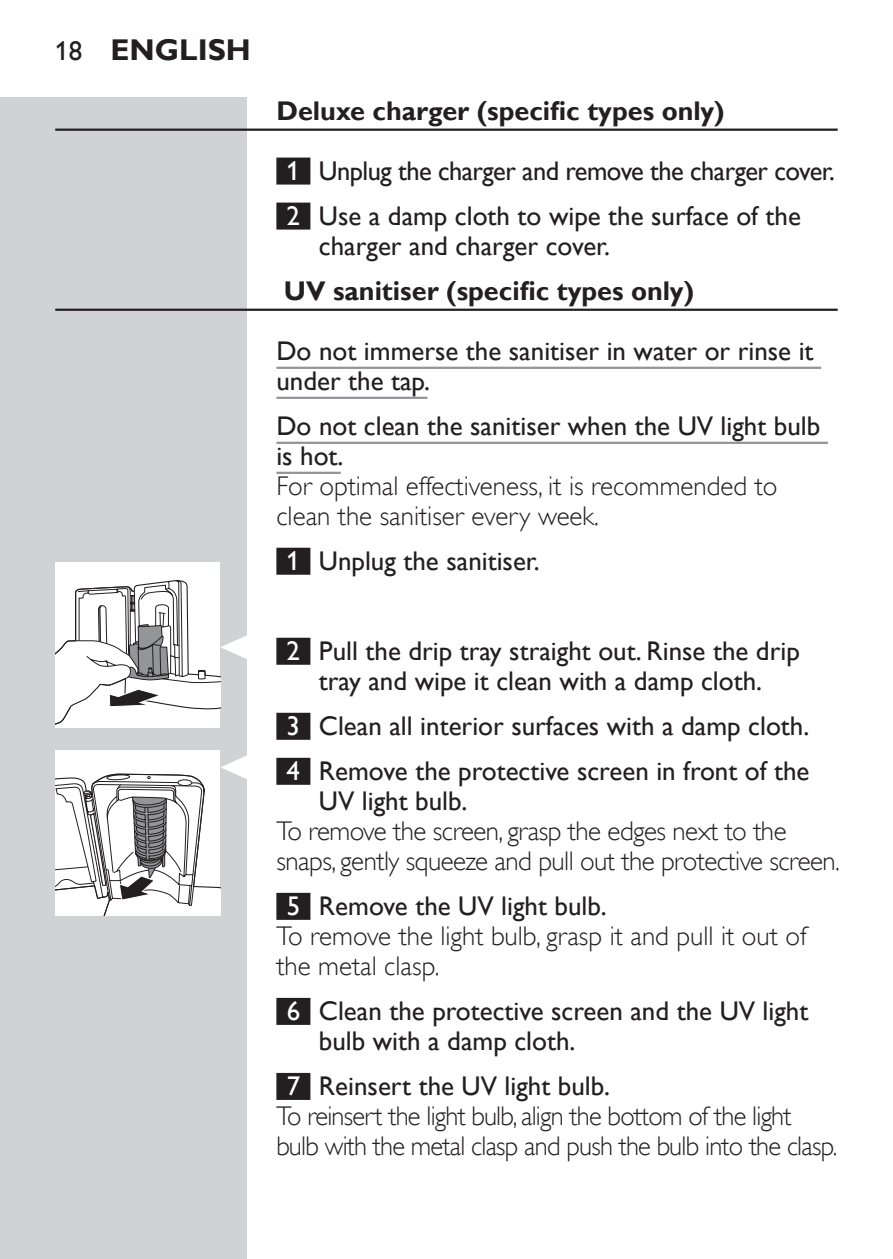
<style>
.page{position:relative;width:893px;height:1259px;background:#fff}
.page>*{position:absolute;margin:0;border:0;box-sizing:border-box;transform-origin:0 0}
.t1{font:700 30px "Gill Sans Alt One WGL";color:#231f20}
.t2{font:27px/30px "Gill Sans Alt One WGL";color:#231f20}
.t3{font:27px/30px "Gill Sans Alt One WGL Light";letter-spacing:-.02em;color:#231f20}
.t4{font:27px/30px "Gill Sans Alt One WGL Light";color:#231f20}
.t5{font:27px/45px "Gill Sans Alt One WGL";letter-spacing:-.02em;color:#231f20}
.t6{font:700 27px "Gill Sans Alt One WGL";color:#231f20}
.s1{font-weight:400;font-size:27px}
.s2{color:#fff}
</style>
<div class="page">
<hr style="left:892px;top:98px;width:1px;height:1161px;background:#d1d2d4">
<div style="left:0;top:98px;width:247px;height:1161px;background:#d1d2d4"></div>
<hr style="left:55px;top:129px;width:783px;height:2px;background:#231f20">
<div style="left:276px;top:158px;width:34px;height:27px;background:#231f20"></div>
<div style="left:276px;top:203px;width:34px;height:27px;background:#231f20"></div>
<hr style="left:55px;top:309px;width:783px;height:2px;background:#231f20">
<hr style="left:276px;top:367px;width:545px;height:2px;background:#939598">
<hr style="left:276px;top:397px;width:151px;height:2px;background:#939598">
<hr style="left:276px;top:442px;width:552px;height:2px;background:#939598">
<hr style="left:276px;top:472px;width:65px;height:2px;background:#939598">
<div style="left:276px;top:548px;width:34px;height:27px;background:#231f20"></div>
<div style="left:276px;top:638px;width:34px;height:27px;background:#231f20"></div>
<div style="left:276px;top:713px;width:34px;height:27px;background:#231f20"></div>
<div style="left:276px;top:758px;width:34px;height:27px;background:#231f20"></div>
<div style="left:276px;top:893px;width:34px;height:27px;background:#231f20"></div>
<div style="left:276px;top:998px;width:34px;height:27px;background:#231f20"></div>
<div style="left:276px;top:1073px;width:34px;height:27px;background:#231f20"></div>
<svg style="left:55px;top:563px;width:192px;height:165px;background:#e0e0e0"></svg>
<svg style="left:55px;top:750px;width:192px;height:165px;background:#d8d8d9"></svg>
<p class="t1" style="left:55px;top:29px;width:197px"><span class="s1">18</span> English</p>
<p class="t6" style="left:276px;top:92px;width:450px">Deluxe charger (specific types only)</p>
<p class="t5" style="left:287px;top:148px;width:550px"><span class="s2">1</span> Unplug the charger and remove the charger cover.<br><span class="s2">2</span> Use a damp cloth to wipe the surface of the</p>
<p class="t2" style="left:319px;top:231px;width:293px">charger and charger cover.</p>
<p class="t6" style="left:284px;top:272px;width:412px">UV sanitiser (specific types only)</p>
<p class="t2" style="left:276px;top:336px;width:539px">Do not immerse the sanitiser in water or rinse it under the tap.</p>
<p class="t2" style="left:276px;top:411px;width:545px">Do not clean the sanitiser when the UV light bulb is hot.</p>
<p class="t4" style="left:276px;top:471px;width:503px">For optimal effectiveness, it is recommended to clean the sanitiser every week.</p>
<p class="t2" style="left:287px;top:546px;width:255px"><span class="s2">1</span> Unplug the sanitiser.</p>
<p class="t2" style="left:287px;top:636px;width:515px;text-align:center"><span class="s2">2</span> Pull the drip tray straight out. Rinse the drip tray and wipe it clean with a damp cloth.</p>
<p class="t2" style="left:287px;top:703px;width:524px;line-height:45px"><span class="s2">3</span> Clean all interior surfaces with a damp cloth.<br><span class="s2">4</span> Remove the protective screen in front of the</p>
<p class="t2" style="left:319px;top:786px;width:150px">UV light bulb.</p>
<p class="t3" style="left:276px;top:816px;width:565px">To remove the screen, grasp the edges next to the snaps, gently squeeze and pull out the protective screen.</p>
<p class="t2" style="left:287px;top:891px;width:321px"><span class="s2">5</span> Remove the UV light bulb.</p>
<p class="t4" style="left:276px;top:921px;width:532px">To remove the light bulb, grasp it and pull it out of the metal clasp.</p>
<p class="t2" style="left:319px;top:996px;width:491px;text-indent:-32px"><span class="s2">6</span> Clean the protective screen and the UV light bulb with a damp cloth.</p>
<p class="t2" style="left:287px;top:1071px;width:325px"><span class="s2">7</span> Reinsert the UV light bulb.</p>
<p class="t3" style="left:276px;top:1101px;width:563px">To reinsert the light bulb, align the bottom of the light bulb with the metal clasp and push the bulb into the clasp.</p>
</div>
